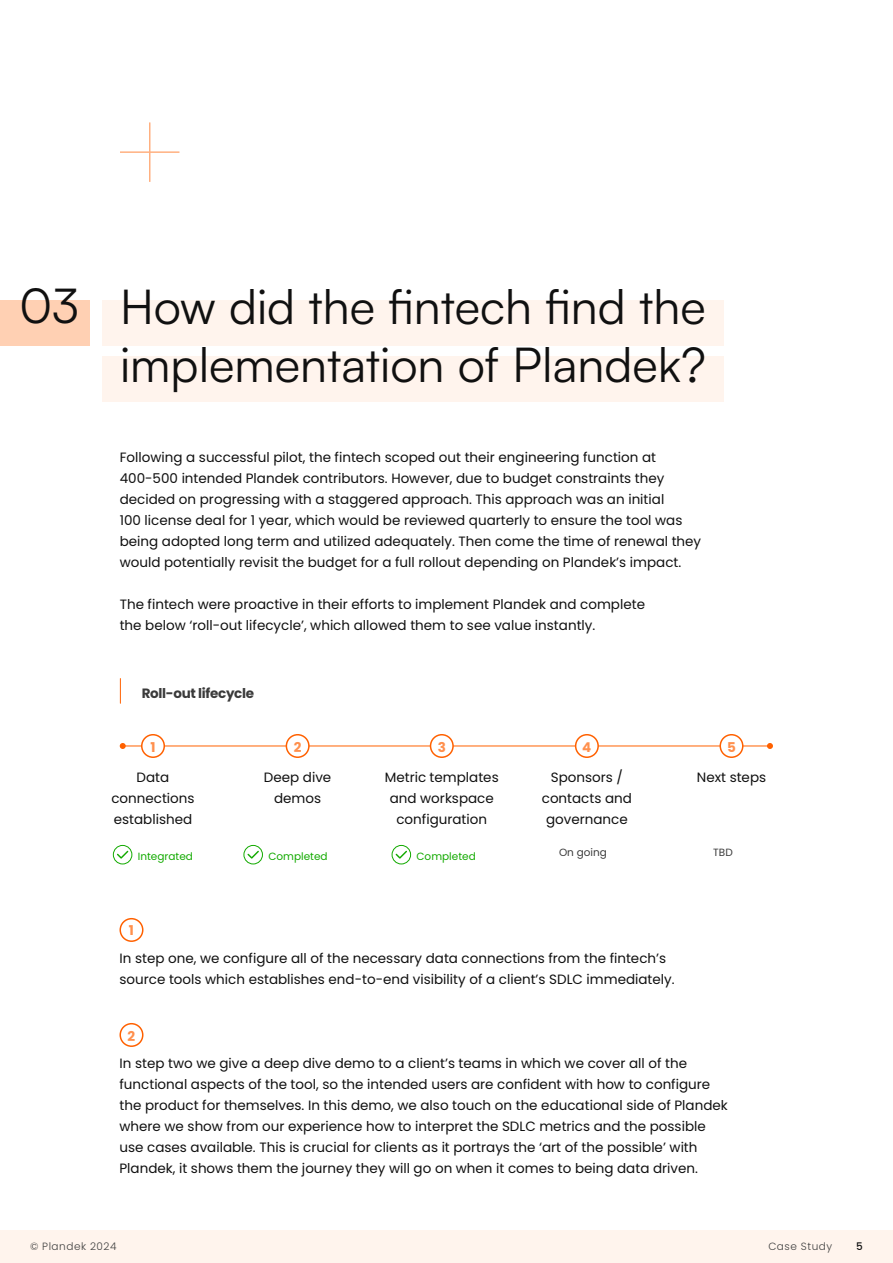
<style>
.page{position:relative;width:893px;height:1263px;background:#fff}
.page>*{position:absolute;margin:0;border:0;box-sizing:border-box;transform-origin:0 0}
.t1{font:48px/57.6px "Satoshi";color:#101010}
.Body_Text{font:13.5px/21px "Poppins";color:#101010}
.t2{font:700 13.5px "Poppins";letter-spacing:-.02em;color:#3a3a3a}
.t3{font:700 13.5px "Poppins";color:#ff904d}
.Body_Text-2{font:10.5px "Poppins";color:#13aa00}
.t4{font:300 10.5px "Poppins";letter-spacing:.05em;color:#404040}
.Body_Text-3{font:10.5px "Poppins";color:#3a3a3a}
.t5{font:500 10.5px "Poppins";color:#101010}
</style>
<div class="page">
<div style="left:0;top:1230px;width:893px;height:33px;background:#fff4ed"></div>
<div style="left:103px;top:300px;width:621px;height:45px;background:#fff4ed"></div>
<div style="left:103px;top:357px;width:621px;height:45px;background:#fff4ed"></div>
<hr style="left:149px;top:122px;width:1px;height:60px;background:#ff6100">
<hr style="left:120px;top:151px;width:59px;height:2px;background:#ff6100">
<div style="left:0;top:300px;width:90px;height:45px;background:#ffd0b3"></div>
<svg style="left:120px;top:678px;width:1px;height:25px"></svg>
<hr style="left:123px;top:746px;width:647px;height:1px;background:#ff6100">
<svg style="left:120px;top:743px;width:6px;height:6px"></svg>
<svg style="left:767px;top:743px;width:6px;height:6px"></svg>
<div style="left:142px;top:735px;width:22px;height:22px;background:#fff;border-radius:50%"></div>
<div style="left:141px;top:734px;width:24px;height:24px;border:2px solid #ff6100;border-radius:50%"></div>
<div style="left:286px;top:735px;width:23px;height:22px;background:#fff;border-radius:50%"></div>
<div style="left:286px;top:734px;width:24px;height:24px;border:2px solid #ff6100;border-radius:50%"></div>
<div style="left:431px;top:735px;width:22px;height:22px;background:#fff;border-radius:50%"></div>
<div style="left:430px;top:734px;width:24px;height:24px;border:2px solid #ff6100;border-radius:50%"></div>
<div style="left:576px;top:735px;width:22px;height:22px;background:#fff;border-radius:50%"></div>
<div style="left:575px;top:734px;width:24px;height:24px;border:2px solid #ff6100;border-radius:50%"></div>
<div style="left:720px;top:735px;width:23px;height:22px;background:#fff;border-radius:50%"></div>
<div style="left:719px;top:734px;width:24px;height:24px;border:2px solid #ff6100;border-radius:50%"></div>
<svg style="left:113px;top:845px;width:19px;height:19px"></svg>
<div style="left:113px;top:845px;width:19px;height:19px;border:1px solid #13aa00;border-radius:50%"></div>
<svg style="left:116px;top:849px;width:14px;height:11px"></svg>
<svg style="left:244px;top:845px;width:18px;height:19px"></svg>
<div style="left:244px;top:845px;width:19px;height:19px;border:1px solid #13aa00;border-radius:50%"></div>
<svg style="left:246px;top:849px;width:14px;height:11px"></svg>
<svg style="left:392px;top:845px;width:19px;height:19px"></svg>
<div style="left:392px;top:845px;width:19px;height:19px;border:1px solid #13aa00;border-radius:50%"></div>
<svg style="left:394px;top:849px;width:14px;height:11px"></svg>
<div style="left:119px;top:918px;width:24px;height:24px;border:2px solid #ff6100;border-radius:50%"></div>
<div style="left:119px;top:1023px;width:24px;height:24px;border:2px solid #ff6100;border-radius:50%"></div>
<p class="t1" style="left:20px;top:275px;width:61px">03</p>
<p class="t1" style="left:120px;top:276px;width:587px">How did the fintech find the implementation of Plandek?</p>
<p class="Body_Text" style="left:120px;top:447px;width:583px">Following a successful pilot, the fintech scoped out their engineering function at 400-500 intended Plandek contributors. However, due to budget constraints they decided on progressing with a staggered approach. This approach was an initial<br>100 license deal for 1 year, which would be reviewed quarterly to ensure the tool was being adopted long term and utilized adequately. Then come the time of renewal they would potentially revisit the budget for a full rollout depending on Plandek’s impact.</p>
<p class="Body_Text" style="left:120px;top:594px;width:527px">The fintech were proactive in their efforts to implement Plandek and complete the below ‘roll-out lifecycle’, which allowed them to see value instantly.</p>
<p class="t2" style="left:142px;top:685px;width:114px">Roll-out lifecycle</p>
<p class="t3" style="left:150px;top:739px;width:7px">1</p>
<p class="t3" style="left:294px;top:739px;width:9px">2</p>
<p class="t3" style="left:438px;top:739px;width:10px">3</p>
<p class="t3" style="left:582px;top:739px;width:11px">4</p>
<p class="t3" style="left:727px;top:739px;width:10px">5</p>
<p class="Body_Text" style="left:111px;top:767px;width:85px;text-align:center">Data connections established</p>
<p class="Body_Text-2" style="left:138px;top:850px;width:57px">Integrated</p>
<p class="Body_Text" style="left:542px;top:767px;width:92px;text-align:center">Sponsors / contacts and governance</p>
<p class="Body_Text-3" style="left:559px;top:846px;width:49px">On going</p>
<p class="Body_Text" style="left:264px;top:767px;width:69px;text-align:center">Deep dive demos</p>
<p class="Body_Text" style="left:385px;top:767px;width:115px;text-align:center">Metric templates and workspace configuration</p>
<p class="Body_Text-2" style="left:417px;top:850px;width:61px">Completed</p>
<p class="Body_Text" style="left:697px;top:767px;width:71px">Next steps</p>
<p class="Body_Text-3" style="left:713px;top:846px;width:21px">TBD</p>
<p class="Body_Text-2" style="left:268px;top:850px;width:61px">Completed</p>
<p class="t3" style="left:129px;top:923px;width:7px">1</p>
<p class="Body_Text" style="left:119px;top:948px;width:557px">In step one, we configure all of the necessary data connections from the fintech’s source tools which establishes end-to-end visibility of a client’s SDLC immediately.</p>
<p class="t3" style="left:128px;top:1028px;width:9px">2</p>
<p class="Body_Text" style="left:119px;top:1053px;width:610px">In step two we give a deep dive demo to a client’s teams in which we cover all of the functional aspects of the tool, so the intended users are confident with how to configure the product for themselves. In this demo, we also touch on the educational side of Plandek where we show from our experience how to interpret the SDLC metrics and the possible use cases available. This is crucial for clients as it portrays the ‘art of the possible’ with Plandek, it shows them the journey they will go on when it comes to being data driven.</p>
<p class="t4" style="left:30px;top:1240px;width:88px">© Plandek 2024</p>
<p class="t4" style="left:768px;top:1240px;width:65px">Case Study</p>
<p class="t5" style="left:856px;top:1240px;width:8px">5</p>
</div>
